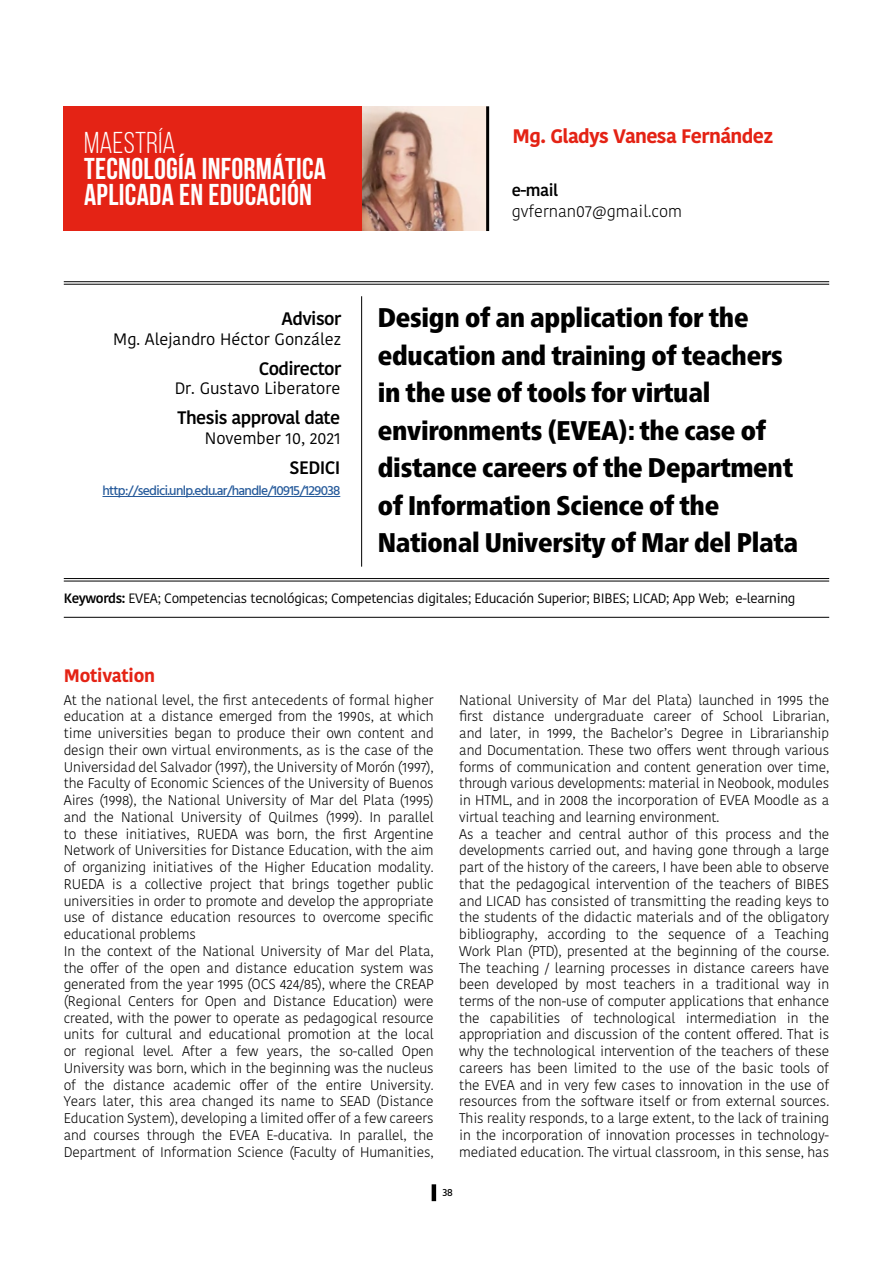
<style>
.page{position:relative;width:893px;height:1263px;background:#fff}
.page>*{position:absolute;margin:0;border:0;box-sizing:border-box;transform-origin:0 0}
.t1{font:700 30px/26.4px "Bebas Neue";letter-spacing:.01em;color:#fff}
.t2{font:30px "Bebas Neue";letter-spacing:.01em;color:#fff}
.t3{font:900 condensed 27px/37.5px "Frutiger Neue LTCYR";letter-spacing:-.01em;color:#000}
.t4{font:700 19.5px "Kohinoor Bangla";letter-spacing:-.03em;color:#e42315}
.t5{font:600 18px "Kohinoor Bangla";letter-spacing:-.03em;color:#000}
.t6{font:700 18px "Kohinoor Bangla";letter-spacing:-.01em;color:#e42315}
.t7{font:16.5px "Kohinoor Bangla";color:#000}
.t8{font:300 16.5px "Kohinoor Bangla";color:#000}
.t9{font:600 16.5px "Kohinoor Bangla";color:#000}
.t10{font:300 13.95px/16.8px "Kohinoor Bangla";letter-spacing:-.01em;color:#000}
.t11{font:13.5px "Kohinoor Bangla";letter-spacing:-.02em;color:#000}
.t12{font:500 13.5px "Hind";letter-spacing:-.05em;color:#275b9b}
.t13{font:500 10.5px "Hind";color:#000}
.s1{font-weight:600}
</style>
<div class="page">
<hr style="left:432px;top:1184px;width:4px;height:17px;background:#000">
<img style="left:362px;top:106px;width:124px;height:125px">
<div style="left:64px;top:106px;width:298px;height:125px;background:#e42315"></div>
<hr style="left:64px;top:281px;width:765px;height:1px;background:#000">
<hr style="left:64px;top:284px;width:765px;height:1px;background:#000">
<hr style="left:64px;top:578px;width:765px;height:1px;background:#000">
<hr style="left:64px;top:581px;width:765px;height:1px;background:#000">
<hr style="left:361px;top:296px;width:1px;height:271px;background:#000">
<hr style="left:486px;top:106px;width:3px;height:125px;background:#000">
<hr style="left:102px;top:496px;width:238px;height:1px;background:#275b9b">
<hr style="left:64px;top:617px;width:765px;height:1px;background:#000">
<h1 class="t2" style="left:84px;top:126px;width:93px">MAESTRÍA</h1>
<h1 class="t1" style="left:84px;top:155px;width:243px">TECNOLOGÍA INFORMÁTICA<br>APLICADA EN EDUCACIÓN</h1>
<p class="t5" style="left:282px;top:304px;width:61px">Advisor</p>
<p class="t7" style="left:113px;top:326px;width:229px">Mg. Alejandro Héctor González</p>
<p class="t5" style="left:259px;top:353px;width:84px">Codirector</p>
<p class="t7" style="left:175px;top:376px;width:167px">Dr. Gustavo Liberatore</p>
<p class="t5" style="left:178px;top:403px;width:164px">Thesis approval date</p>
<p class="t7" style="left:205px;top:425px;width:138px">November 10, 2021</p>
<p class="t5" style="left:290px;top:452px;width:53px">SEDICI</p>
<p class="t12" style="left:102px;top:481px;width:239px">http://sedici.unlp.edu.ar/handle/10915/129038</p>
<h3 class="t4" style="left:513px;top:119px;width:262px">Mg. Gladys Vanesa Fernández</h3>
<p class="t9" style="left:512px;top:176px;width:48px">e-mail</p>
<p class="t8" style="left:512px;top:199px;width:172px">gvfernan07@gmail.com</p>
<h2 class="t3" style="left:378px;top:299px;width:422px">Design of an application for the education and training of teachers in the use of tools for virtual environments (EVEA): the case of distance careers of the Department of Information Science of the National University of Mar del Plata</h2>
<p class="t11" style="left:64px;top:587px;width:733px"><span class="s1">Keywords:</span> EVEA; Competencias tecnológicas; Competencias digitales; Educación Superior; BIBES; LICAD; App Web; e-learning</p>
<p class="t6" style="left:64px;top:660px;width:93px">Motivation</p>
<p class="t10" style="left:64px;top:691px;width:371px">At the national level, the first antecedents of formal higher education at a distance emerged from the 1990s, at which time universities began to produce their own content and design their own virtual environments, as is the case of the Universidad del Salvador (1997), the University of Morón (1997), the Faculty of Economic Sciences of the University of Buenos Aires (1998), the National University of Mar del Plata (1995) and the National University of Quilmes (1999). In parallel to these initiatives, RUEDA was born, the first Argentine Network of Universities for Distance Education, with the aim of organizing initiatives of the Higher Education modality.<br>RUEDA is a collective project that brings together public universities in order to promote and develop the appropriate use of distance education resources to overcome specific educational problems<br>In the context of the National University of Mar del Plata, the offer of the open and distance education system was generated from the year 1995 (OCS 424/85), where the CREAP (Regional Centers for Open and Distance Education) were created, with the power to operate as pedagogical resource units for cultural and educational promotion at the local or regional level. After a few years, the so-called Open University was born, which in the beginning was the nucleus of the distance academic offer of the entire University.<br>Years later, this area changed its name to SEAD (Distance Education System), developing a limited offer of a few careers and courses through the EVEA E-ducativa. In parallel, the Department of Information Science (Faculty of Humanities,</p>
<p class="t10" style="left:459px;top:691px;width:371px">National University of Mar del Plata) launched in 1995 the first distance undergraduate career of School Librarian, and later, in 1999, the Bachelor’s Degree in Librarianship and Documentation. These two offers went through various forms of communication and content generation over time, through various developments: material in Neobook, modules in HTML, and in 2008 the incorporation of EVEA Moodle as a virtual teaching and learning environment.<br>As a teacher and central author of this process and the developments carried out, and having gone through a large part of the history of the careers, I have been able to observe that the pedagogical intervention of the teachers of BIBES and LICAD has consisted of transmitting the reading keys to the students of the didactic materials and of the obligatory bibliography, according to the sequence of a Teaching Work Plan (PTD), presented at the beginning of the course.<br>The teaching / learning processes in distance careers have been developed by most teachers in a traditional way in terms of the non-use of computer applications that enhance the capabilities of technological intermediation in the appropriation and discussion of the content offered. That is why the technological intervention of the teachers of these careers has been limited to the use of the basic tools of the EVEA and in very few cases to innovation in the use of resources from the software itself or from external sources.<br>This reality responds, to a large extent, to the lack of training in the incorporation of innovation processes in technology&shy;mediated education. The virtual classroom, in this sense, has</p>
<p class="t13" style="left:443px;top:1186px;width:12px">38</p>
</div>
